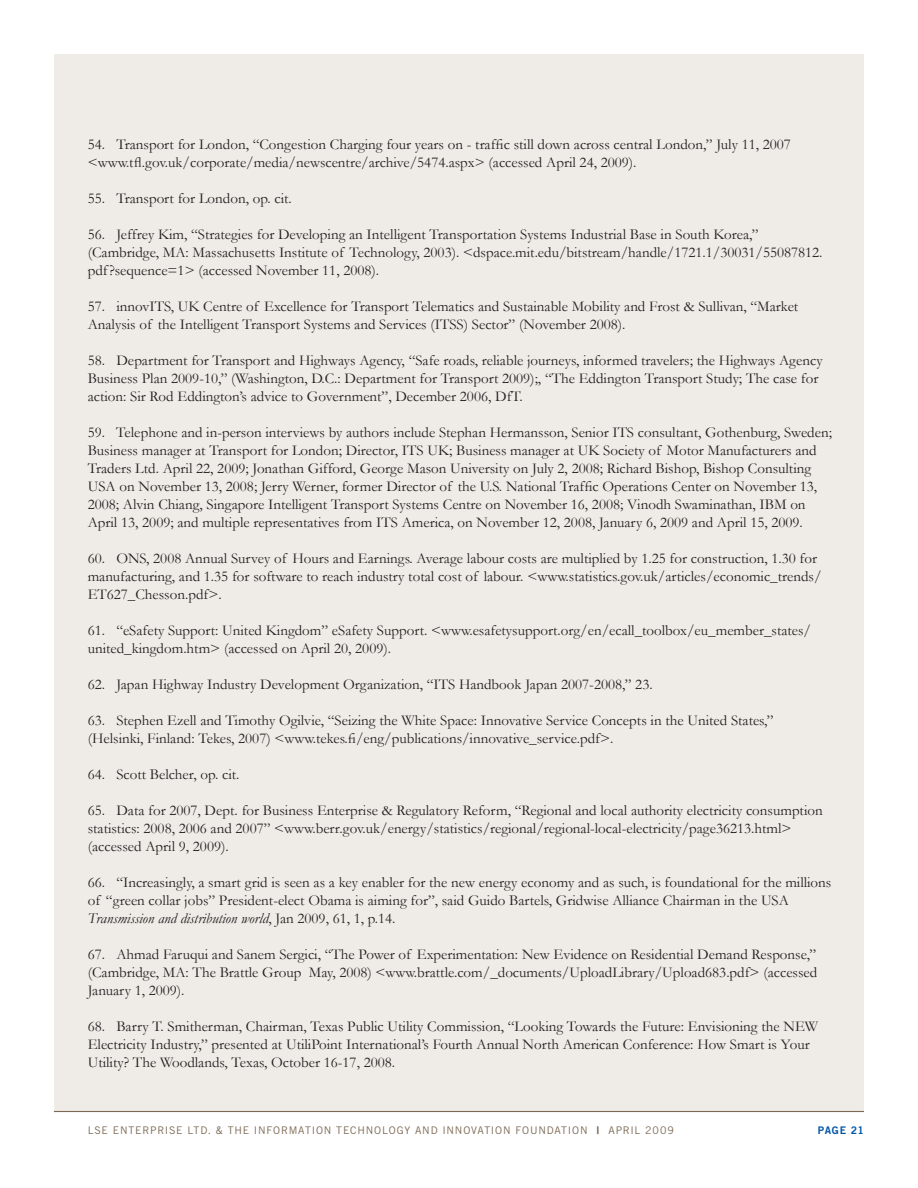
<style>
.page{position:relative;width:918px;height:1188px;background:#fff}
.page>*{position:absolute;margin:0;border:0;box-sizing:border-box;transform-origin:0 0}
.t1{font:15px/18px "Garamond";color:#231f20}
.t2{font:10.5px "Trade Gothic";letter-spacing:.075em;color:#7c6954}
.t3{font:10.5px "Trade Gothic Bold Two";letter-spacing:.06em;color:#0155a5}
.s1{font-style:italic}
.s2{font-family:"Trade Gothic Bold Two"}
</style>
<div class="page">
<div style="left:54px;top:54px;width:810px;height:1058px;background:#efece8"></div>
<hr style="left:54px;top:1111px;width:810px;height:1px;background:#7c6954">
<p class="t1" style="left:88px;top:135px;width:705px">54. Transport for London, “Congestion Charging four years on - traffic still down across central London,” July 11, 2007 &lt;www.tfl.gov.uk/corporate/media/newscentre/archive/5474.aspx&gt; (accessed April 24, 2009).</p>
<p class="t1" style="left:88px;top:189px;width:206px">55. Transport for London, op. cit.</p>
<p class="t1" style="left:88px;top:225px;width:736px">56. Jeffrey Kim, “Strategies for Developing an Intelligent Transportation Systems Industrial Base in South Korea,” (Cambridge, MA: Massachusetts Institute of Technology, 2003). &lt;dspace.mit.edu/bitstream/handle/1721.1/30031/55087812. pdf?sequence=1&gt; (accessed November 11, 2008).</p>
<p class="t1" style="left:88px;top:297px;width:712px">57. innovITS, UK Centre of Excellence for Transport Telematics and Sustainable Mobility and Frost &amp; Sullivan, “Market<br>Analysis of the Intelligent Transport Systems and Services (ITSS) Sector” (November 2008).</p>
<p class="t1" style="left:88px;top:351px;width:736px">58. Department for Transport and Highways Agency, “Safe roads, reliable journeys, informed travelers; the Highways Agency<br>Business Plan 2009-10,” (Washington, D.C.: Department for Transport 2009);, “The Eddington Transport Study; The case for action: Sir Rod Eddington’s advice to Government”, December 2006, DfT.</p>
<p class="t1" style="left:88px;top:423px;width:746px">59. Telephone and in-person interviews by authors include Stephan Hermansson, Senior ITS consultant, Gothenburg, Sweden; Business manager at Transport for London; Director, ITS UK; Business manager at UK Society of Motor Manufacturers and Traders Ltd. April 22, 2009; Jonathan Gifford, George Mason University on July 2, 2008; Richard Bishop, Bishop Consulting USA on November 13, 2008; Jerry Werner, former Director of the U.S. National Traffic Operations Center on November 13, 2008; Alvin Chiang, Singapore Intelligent Transport Systems Centre on November 16, 2008; Vinodh Swaminathan, IBM on April 13, 2009; and multiple representatives from ITS America, on November 12, 2008, January 6, 2009 and April 15, 2009.</p>
<p class="t1" style="left:88px;top:549px;width:735px">60. ONS, 2008 Annual Survey of Hours and Earnings. Average labour costs are multiplied by 1.25 for construction, 1.30 for manufacturing, and 1.35 for software to reach industry total cost of labour. &lt;www.statistics.gov.uk/articles/economic_trends/<br>ET627_Chesson.pdf&gt;.</p>
<p class="t1" style="left:88px;top:621px;width:725px">61. “eSafety Support: United Kingdom” eSafety Support. &lt;www.esafetysupport.org/en/ecall_toolbox/eu_member_states/ united_kingdom.htm&gt; (accessed on April 20, 2009).</p>
<p class="t1" style="left:88px;top:675px;width:566px">62. Japan Highway Industry Development Organization, “ITS Handbook Japan 2007-2008,” 23.</p>
<p class="t1" style="left:88px;top:711px;width:687px">63. Stephen Ezell and Timothy Ogilvie, “Seizing the White Space: Innovative Service Concepts in the United States,” (Helsinki, Finland: Tekes, 2007) &lt;www.tekes.fi/eng/publications/innovative_service.pdf&gt;.</p>
<p class="t1" style="left:88px;top:765px;width:153px">64. Scott Belcher, op. cit.</p>
<p class="t1" style="left:88px;top:801px;width:737px">65. Data for 2007, Dept. for Business Enterprise &amp; Regulatory Reform, “Regional and local authority electricity consumption statistics: 2008, 2006 and 2007” &lt;www.berr.gov.uk/energy/statistics/regional/regional-local-electricity/page36213.html&gt; (accessed April 9, 2009).</p>
<p class="t1" style="left:88px;top:873px;width:745px">66. “Increasingly, a smart grid is seen as a key enabler for the new energy economy and as such, is foundational for the millions of “green collar jobs” President-elect Obama is aiming for”, said Guido Bartels, Gridwise Alliance Chairman in the USA<br><span class="s1">Transmission and distribution world</span>, Jan 2009, 61, 1, p.14.</p>
<p class="t1" style="left:88px;top:945px;width:731px;text-align:justify">67. Ahmad Faruqui and Sanem Sergici, “The Power of Experimentation: New Evidence on Residential Demand Response,” (Cambridge, MA: The Brattle Group May, 2008) &lt;www.brattle.com/_documents/UploadLibrary/Upload683.pdf&gt; (accessed January 1, 2009).</p>
<p class="t1" style="left:88px;top:1017px;width:732px">68. Barry T. Smitherman, Chairman, Texas Public Utility Commission, “Looking Towards the Future: Envisioning the NEW<br>Electricity Industry,” presented at UtiliPoint International’s Fourth Annual North American Conference: How Smart is Your<br>Utility? The Woodlands, Texas, October 16-17, 2008.</p>
<p class="t2" style="left:88px;top:1124px;width:588px">LSE ENTERPRISE LTD. &amp; THE INFORMATION TECHNOLOGY AND INNOVATION FOUNDATION <span class="s2">|</span> APRIL 2009</p>
<p class="t3" style="left:818px;top:1124px;width:48px">PAGE 21</p>
</div>
